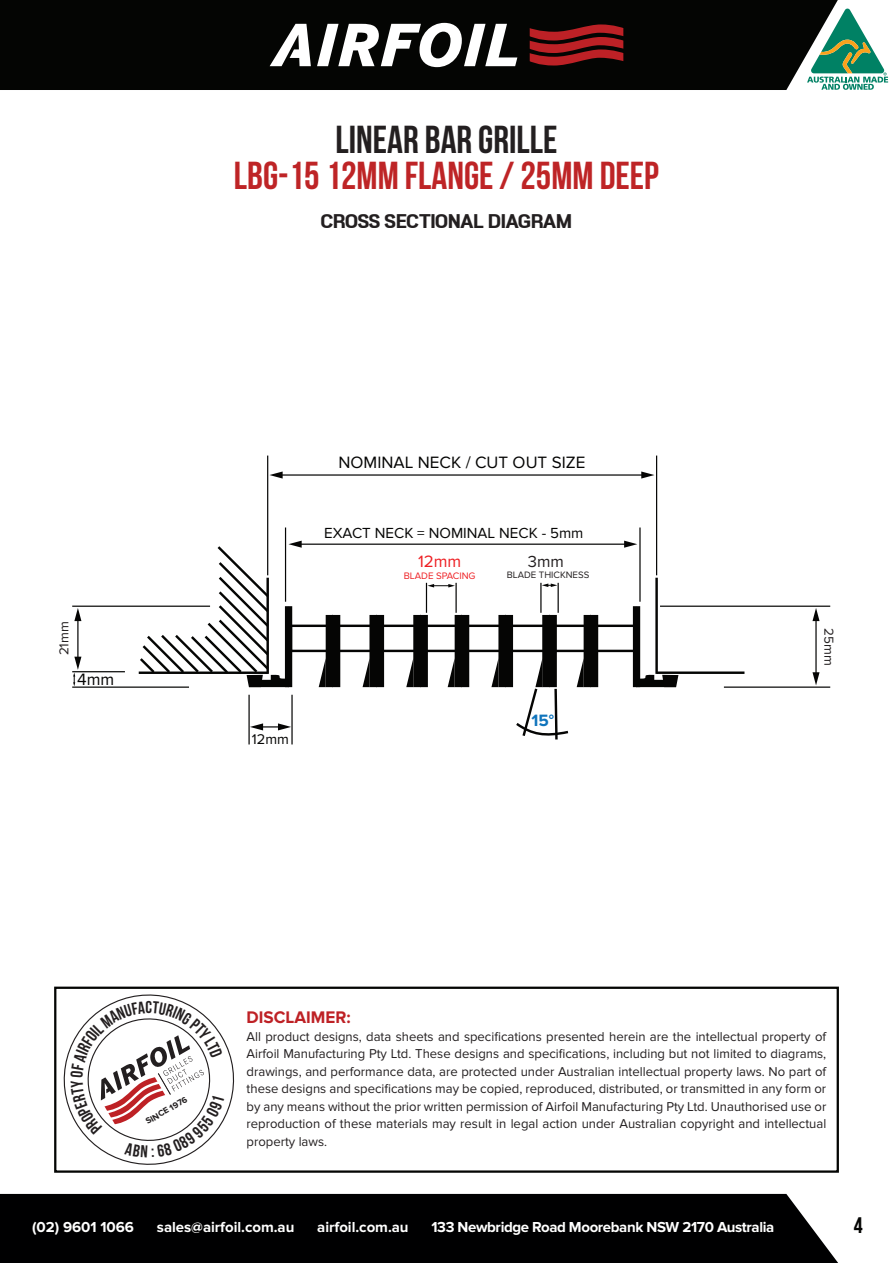
<style>
.page{position:relative;width:893px;height:1263px;background:#fff}
.page>*{position:absolute;margin:0;border:0;box-sizing:border-box;transform-origin:0 0}
.t1{font:700 39px "Bebas Neue";color:#be2426}
.t2{font:700 39px "Bebas Neue";color:#231f20}
.t3{font:700 24px "LT Emphasis";color:#231f20}
.t4{font:700 22.5px "Bebas Neue";color:#040503}
.t5{font:700 17.4px "Proxima Nova";color:#be2125}
.t6{font:17.1px "Proxima Nova";color:#050504}
.t7{font:17.1px "Proxima Nova";color:#ee1f23}
.t8{font:700 17.1px "Proxima Nova";color:#1074bc}
.t9{font:700 17.1px "Bebas Neue";color:#231f20}
.t10{font:16.65px "Proxima Nova";color:#231f20}
.t11{font:15.15px "Proxima Nova";color:#050504}
.t12{font:700 15px "Proxima Nova";color:#fff}
.t13{font:700 15px "Proxima Nova";letter-spacing:-.025em;color:#fff}
.t14{font:14.55px "Proxima Nova";color:#050504}
.t15{font:13.35px/17.5px "Proxima Nova";color:#231f20;text-align:justify}
.t16{font:9.75px "Proxima Nova";color:#ee1f23}
.t17{font:9.6px "Proxima Nova";color:#231f20}
.t18{font:700 8.7px "Proxima Nova";color:#231f20}
</style>
<div class="page">
<svg style="left:838px;top:8px;width:51px;height:82px"></svg>
<div style="left:0;top:0;width:838px;height:90px;background:#040503"></div>
<svg style="left:317px;top:23px;width:200px;height:44px"></svg>
<svg style="left:270px;top:24px;width:41px;height:42px"></svg>
<svg style="left:530px;top:24px;width:93px;height:42px"></svg>
<div style="left:0;top:1194px;width:838px;height:69px;background:#000001"></div>
<div style="left:326px;top:615px;width:14px;height:72px;background:#050504"></div>
<div style="left:369px;top:615px;width:15px;height:72px;background:#050504"></div>
<div style="left:413px;top:615px;width:15px;height:72px;background:#050504"></div>
<div style="left:455px;top:615px;width:14px;height:72px;background:#050504"></div>
<div style="left:498px;top:615px;width:15px;height:72px;background:#050504"></div>
<div style="left:542px;top:615px;width:15px;height:72px;background:#050504"></div>
<div style="left:584px;top:615px;width:14px;height:72px;background:#050504"></div>
<div style="left:633px;top:606px;width:7px;height:81px;background:#050504"></div>
<hr style="left:248px;top:695px;width:2px;height:49px;background:#050504">
<hr style="left:291px;top:695px;width:2px;height:49px;background:#050504">
<hr style="left:455px;top:583px;width:2px;height:30px;background:#050504">
<svg style="left:250px;top:723px;width:41px;height:7px"></svg>
<hr style="left:72px;top:686px;width:117px;height:2px;background:#040503">
<hr style="left:72px;top:671px;width:53px;height:1px;background:#040503">
<div style="left:636px;top:680px;width:40px;height:7px;background:#040503"></div>
<svg style="left:640px;top:674px;width:14px;height:6px"></svg>
<svg style="left:662px;top:675px;width:16px;height:12px"></svg>
<svg style="left:448px;top:658px;width:7px;height:29px"></svg>
<svg style="left:491px;top:660px;width:7px;height:27px"></svg>
<svg style="left:513px;top:658px;width:56px;height:82px"></svg>
<svg style="left:577px;top:658px;width:7px;height:29px"></svg>
<svg style="left:319px;top:658px;width:7px;height:29px"></svg>
<svg style="left:363px;top:658px;width:7px;height:29px"></svg>
<svg style="left:406px;top:660px;width:7px;height:27px"></svg>
<hr style="left:426px;top:583px;width:1px;height:30px;background:#050504">
<svg style="left:427px;top:584px;width:28px;height:3px"></svg>
<hr style="left:540px;top:583px;width:2px;height:30px;background:#050504">
<hr style="left:558px;top:583px;width:1px;height:30px;background:#050504">
<svg style="left:542px;top:583px;width:15px;height:4px"></svg>
<hr style="left:724px;top:686px;width:106px;height:2px;background:#050504">
<hr style="left:660px;top:606px;width:170px;height:1px;background:#050504">
<div style="left:290px;top:625px;width:348px;height:27px;border:2px solid #050504"></div>
<hr style="left:815px;top:619px;width:2px;height:56px;background:#050504">
<svg style="left:812px;top:608px;width:7px;height:13px"></svg>
<svg style="left:812px;top:672px;width:7px;height:13px"></svg>
<hr style="left:655px;top:578px;width:3px;height:96px;background:#050504">
<hr style="left:657px;top:671px;width:87px;height:3px;background:#040503">
<hr style="left:72px;top:606px;width:138px;height:1px;background:#050504">
<hr style="left:77px;top:619px;width:2px;height:40px;background:#050504">
<svg style="left:73px;top:657px;width:8px;height:29px"></svg>
<svg style="left:74px;top:608px;width:7px;height:13px"></svg>
<hr style="left:656px;top:456px;width:1px;height:119px;background:#050504">
<hr style="left:267px;top:456px;width:1px;height:119px;background:#050504">
<hr style="left:285px;top:527px;width:1px;height:75px;background:#050504">
<hr style="left:639px;top:527px;width:2px;height:75px;background:#050504">
<hr style="left:299px;top:544px;width:327px;height:1px;background:#050504">
<svg style="left:137px;top:541px;width:165px;height:146px"></svg>
<svg style="left:624px;top:541px;width:13px;height:7px"></svg>
<hr style="left:280px;top:474px;width:364px;height:2px;background:#050504">
<svg style="left:269px;top:471px;width:14px;height:8px"></svg>
<svg style="left:641px;top:471px;width:13px;height:8px"></svg>
<div style="left:54px;top:986px;width:785px;height:187px;border:2px solid #040503"></div>
<svg style="left:54px;top:986px;width:191px;height:187px"></svg>
<p class="t2" style="left:336px;top:118px;width:223px">LINEAR BAR GRILLE</p>
<p class="t1" style="left:234px;top:154px;width:426px">LBG-15 12MM FLANGE / 25MM DEEP</p>
<p class="t3" style="left:321px;top:209px;width:253px">CROSS SECTIONAL DIAGRAM</p>
<p class="t6" style="left:338px;top:452px;width:248px">NOMINAL NECK / CUT OUT SIZE</p>
<p class="t11" style="left:324px;top:524px;width:261px">EXACT NECK = NOMINAL NECK - 5mm</p>
<p class="t15" style="left:56px;top:655px;width:36px;rotate:-90deg">21mm</p>
<p class="t6" style="left:77px;top:669px;width:39px">4mm</p>
<p class="t14" style="left:252px;top:731px;width:39px">12mm</p>
<p class="t7" style="left:418px;top:551px;width:45px">12mm</p>
<p class="t16" style="left:404px;top:570px;width:73px">BLADE SPACING</p>
<p class="t10" style="left:528px;top:552px;width:38px">3mm</p>
<p class="t17" style="left:507px;top:570px;width:84px">BLADE THICKNESS</p>
<p class="t8" style="left:531px;top:710px;width:24px">15°</p>
<p class="t15" style="left:837px;top:628px;width:39px;rotate:90deg">25mm</p>
<p class="t9" style="left:146px;top:998px;width:8px">C</p>
<p class="t18" style="left:144px;top:1117px;width:48px;rotate:-30deg">SINCE 1976</p>
<p class="t5" style="left:247px;top:1007px;width:106px">DISCLAIMER:</p>
<p class="t15" style="left:247px;top:1028px;width:581px">All product designs, data sheets and specifications presented herein are the intellectual property of Airfoil Manufacturing Pty Ltd. These designs and specifications, including but not limited to diagrams, drawings, and performance data, are protected under Australian intellectual property laws. No part of these designs and specifications may be copied, reproduced, distributed, or transmitted in any form or by any means without the prior written permission of Airfoil Manufacturing Pty Ltd. Unauthorised use or reproduction of these materials may result in legal action under Australian copyright and intellectual property laws.</p>
<p class="t12" style="left:32px;top:1218px;width:103px">(02) 9601 1066</p>
<p class="t12" style="left:157px;top:1218px;width:139px">sales@airfoil.com.au</p>
<p class="t12" style="left:317px;top:1218px;width:93px">airfoil.com.au</p>
<p class="t13" style="left:431px;top:1218px;width:344px">133 Newbridge Road Moorebank NSW 2170 Australia</p>
<h3 class="t4" style="left:854px;top:1213px;width:10px">4</h3>
</div>
